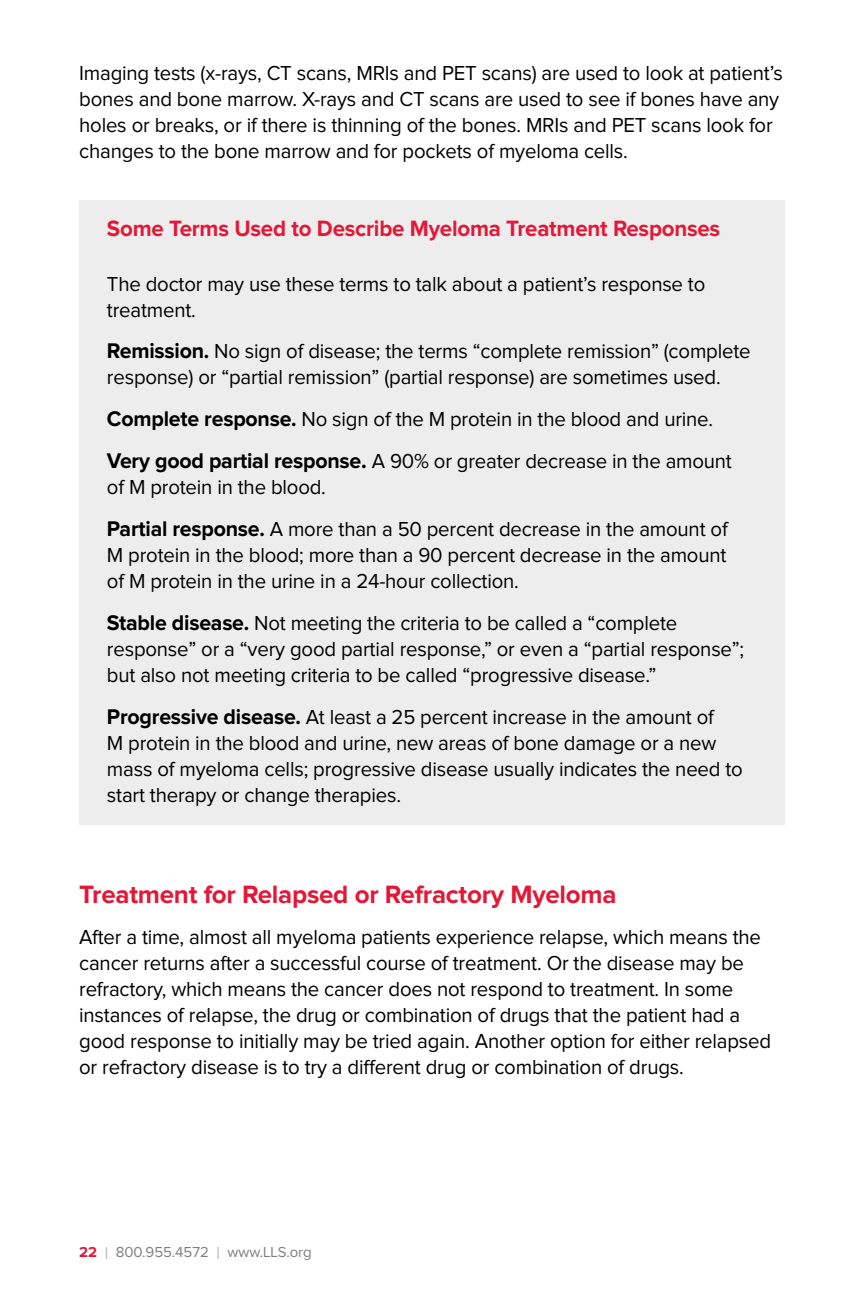
<style>
.page{position:relative;width:864px;height:1296px;background:#fff}
.page>*{position:absolute;margin:0;border:0;box-sizing:border-box;transform-origin:0 0}
.t1{font:700 26px "Proxima Nova";letter-spacing:-.01em;color:#e31837}
.t2{font:700 23px "Proxima Nova";letter-spacing:-.01em;color:#e31837}
.t3{font:21px/26px "Proxima Nova";letter-spacing:-.01em;color:#000}
.t4{font:15px "Proxima Nova";letter-spacing:-.005em;color:#7d7f82}
.s1{font-weight:700;font-size:22px}
.s2{font-weight:700;font-size:23px}
.s3{font-weight:700;color:#e31837}
.s4{font-size:18px;color:#babcbe}
</style>
<div class="page">
<div style="left:79px;top:200px;width:706px;height:625px;background:#ededee"></div>
<p class="t3" style="left:79px;top:61px;width:705px">Imaging tests (x-rays, CT scans, MRIs and PET scans) are used to look at patient’s bones and bone marrow. X-rays and CT scans are used to see if bones have any holes or breaks, or if there is thinning of the bones. MRIs and PET scans look for changes to the bone marrow and for pockets of myeloma cells.</p>
<p class="t2" style="left:107px;top:218px;width:615px">Some Terms Used to Describe Myeloma Treatment Responses</p>
<p class="t3" style="left:107px;top:271px;width:600px">The doctor may use these terms to talk about a patient’s response to treatment.</p>
<p class="t3" style="left:107px;top:339px;width:645px"><span class="s1">Remission.</span> No sign of disease; the terms “complete remission” (complete response) or “partial remission” (partial response) are sometimes used.</p>
<p class="t3" style="left:107px;top:399px;width:627px;line-height:41.8px"><span class="s1">Complete response.</span> No sign of the M protein in the blood and urine.<br><span class="s1">Very good partial response</span><span class="s2">.</span> A 90% or greater decrease in the amount</p>
<p class="t3" style="left:107px;top:467px;width:622px;line-height:41.8px">of M protein in the blood.<br><span class="s1">Partial response.</span> A more than a 50 percent decrease in the amount of</p>
<p class="t3" style="left:107px;top:543px;width:621px">M protein in the blood; more than a 90 percent decrease in the amount of M protein in the urine in a 24-hour collection.</p>
<p class="t3" style="left:107px;top:611px;width:639px"><span class="s1">Stable disease.</span> Not meeting the criteria to be called a “complete response” or a “very good partial response,” or even a “partial response”; but also not meeting criteria to be called “progressive disease.”</p>
<p class="t3" style="left:107px;top:704px;width:637px"><span class="s1">Progressive disease.</span> At least a 25 percent increase in the amount of<br>M protein in the blood and urine, new areas of bone damage or a new mass of myeloma cells; progressive disease usually indicates the need to start therapy or change therapies.</p>
<p class="t1" style="left:79px;top:882px;width:539px">Treatment for Relapsed or Refractory Myeloma</p>
<p class="t3" style="left:79px;top:925px;width:693px">After a time, almost all myeloma patients experience relapse, which means the cancer returns after a successful course of treatment. Or the disease may be refractory, which means the cancer does not respond to treatment. In some instances of relapse, the drug or combination of drugs that the patient had a good response to initially may be tried again. Another option for either relapsed or refractory disease is to try a different drug or combination of drugs.</p>
<p class="t4" style="left:79px;top:1246px;width:234px"><span class="s3">22</span> <span class="s4">I</span> 800.955.4572 <span class="s4">I</span> www.LLS.org</p>
</div>
